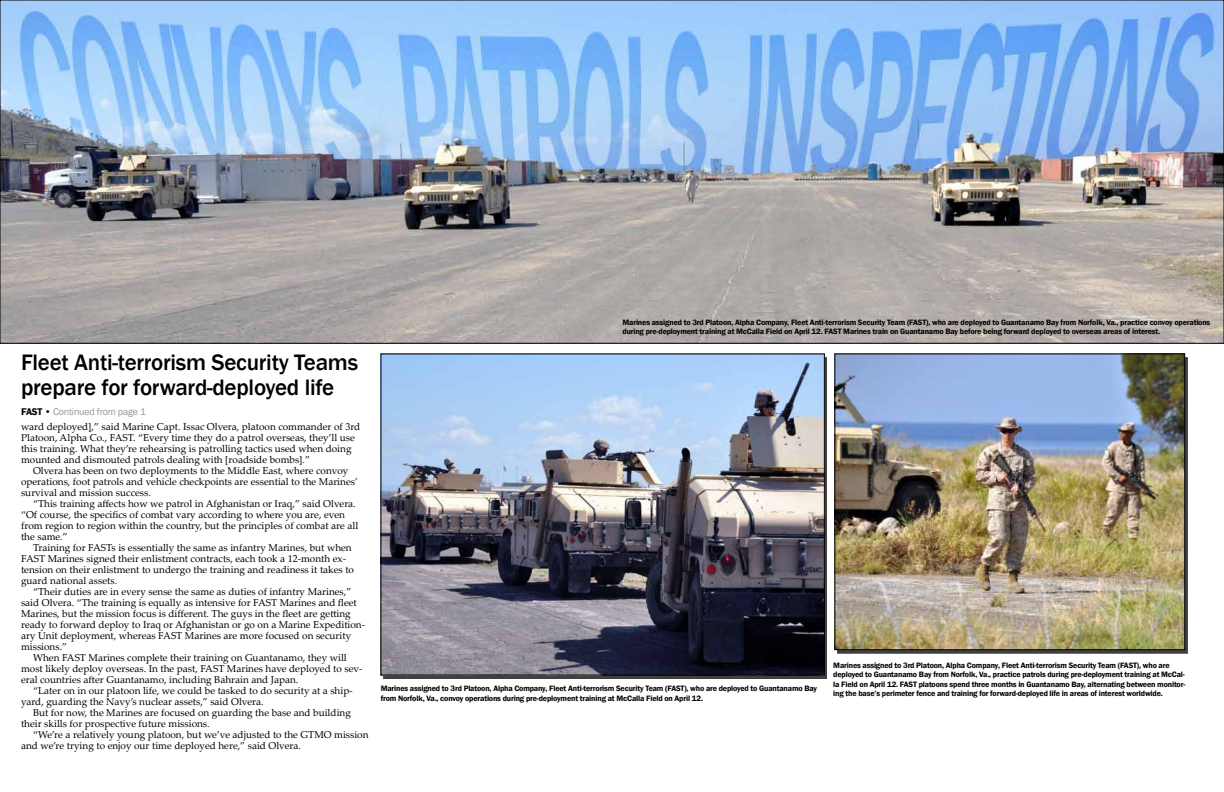
<style>
.page{position:relative;width:1224px;height:792px;background:#fff}
.page>*{position:absolute;margin:0;border:0;box-sizing:border-box;transform-origin:0 0}
.t1{font:500 23px/25px "Franklin Gothic";letter-spacing:-.01em;color:#000}
.t2{font:10px/11px "Palatino Linotype";color:#000}
.t3{font:10px "Franklin Gothic";letter-spacing:-.02em;color:#939598}
.t4{font:600 8px/9.6px "Franklin Gothic";letter-spacing:-.02em;color:#000}
.s1{font-weight:600;color:#000}
</style>
<div class="page">
<img style="left:383px;top:356px;width:440px;height:317px">
<div style="left:381px;top:354px;width:444px;height:321px;border:1px solid #000"></div>
<img style="left:2px;top:2px;width:1220px;height:340px">
<div style="left:837px;top:357px;width:351px;height:297px;background:#000;opacity:.75"></div>
<img style="left:837px;top:356px;width:346px;height:292px">
<div style="left:835px;top:354px;width:350px;height:296px;border:1px solid #000"></div>
<h1 class="t1" style="left:21px;top:350px;width:339px">Fleet Anti-terrorism Security Teams prepare for forward-deployed life</h1>
<p class="t3" style="left:21px;top:405px;width:126px"><span class="s1">FAST •</span> Continued from page 1</p>
<p class="t2" style="left:21px;top:421px;width:341px">ward deployed],” said Marine Capt. Issac Olvera, platoon commander of 3rd Platoon, Alpha Co., FAST. “Every time they do a patrol overseas, they’ll use this training. What they’re rehearsing is patrolling tactics used when doing mounted and dismouted patrols dealing with [roadside bombs].”</p>
<p class="t2" style="left:21px;top:465px;width:338px;text-indent:12px">Olvera has been on two deployments to the Middle East, where convoy operations, foot patrols and vehicle checkpoints are essential to the Marines’ survival and mission success.</p>
<p class="t2" style="left:21px;top:498px;width:339px;text-indent:12px">“This training affects how we patrol in Afghanistan or Iraq,” said Olvera. “Of course, the specifics of combat vary according to where you are, even from region to region within the country, but the principles of combat are all the same.”</p>
<p class="t2" style="left:21px;top:542px;width:335px;text-indent:12px">Training for FASTs is essentially the same as infantry Marines, but when FAST Marines signed their enlistment contracts, each took a 12-month ex&shy;tension on their enlistment to undergo the training and readiness it takes to guard national assets.</p>
<p class="t2" style="left:33px;top:586px;width:320px">“Their duties are in every sense the same as duties of infantry Marines,”</p>
<p class="t2" style="left:21px;top:597px;width:337px">said Olvera. “The training is equally as intensive for FAST Marines and fleet</p>
<p class="t2" style="left:21px;top:608px;width:331px">Marines, but the mission focus is different. The guys in the fleet are getting</p>
<p class="t2" style="left:21px;top:619px;width:346px">ready to forward deploy to Iraq or Afghanistan or go on a Marine Expedition-</p>
<p class="t2" style="left:21px;top:630px;width:332px">ary Unit deployment, whereas FAST Marines are more focused on security</p>
<p class="t2" style="left:21px;top:641px;width:48px">missions.”</p>
<p class="t2" style="left:33px;top:652px;width:315px">When FAST Marines complete their training on Guantanamo, they will</p>
<p class="t2" style="left:21px;top:663px;width:343px">most likely deploy overseas. In the past, FAST Marines have deployed to sev-</p>
<p class="t2" style="left:21px;top:674px;width:279px">eral countries after Guantanamo, including Bahrain and Japan.</p>
<p class="t2" style="left:33px;top:685px;width:321px">“Later on in our platoon life, we could be tasked to do security at a ship-</p>
<p class="t2" style="left:21px;top:696px;width:244px">yard, guarding the Navy’s nuclear assets,” said Olvera.</p>
<p class="t2" style="left:33px;top:707px;width:319px">But for now, the Marines are focused on guarding the base and building</p>
<p class="t2" style="left:21px;top:718px;width:190px">their skills for prospective future missions.</p>
<p class="t2" style="left:33px;top:729px;width:337px">“We’re a relatively young platoon, but we’ve adjusted to the GTMO mission</p>
<p class="t2" style="left:21px;top:740px;width:281px">and we’re trying to enjoy our time deployed here,” said Olvera.</p>
<p class="t4" style="left:623px;top:317px;width:292px">Marines assigned to 3rd Platoon, Alpha Company, Fleet Anti-terrorism Security Team (FAST</p>
<p class="t4" style="left:926px;top:317px;width:286px">), who are deployed to Guantanamo Bay from Norfolk, Va., practice convoy operations</p>
<p class="t4" style="left:623px;top:327px;width:208px">during pre-deployment training at McCalla Field on April 12. FAST</p>
<p class="t4" style="left:843px;top:327px;width:318px">Marines train on Guantanamo Bay before being forward deployed to overseas areas of interest.</p>
<p class="t4" style="left:381px;top:684px;width:292px">Marines assigned to 3rd Platoon, Alpha Company, Fleet Anti-terrorism Security Team (FAST</p>
<p class="t4" style="left:381px;top:684px;width:438px;text-indent:304px">), who are deployed to Guantanamo Bay from Norfolk, Va., convoy operations during pre-deployment training at McCalla Field on April 12.</p>
<p class="t4" style="left:833px;top:660px;width:292px">Marines assigned to 3rd Platoon, Alpha Company, Fleet Anti-terrorism Security Team (FAST</p>
<p class="t4" style="left:833px;top:660px;width:353px;text-indent:304px">), who are deployed to Guantanamo Bay from Norfolk, Va., practice patrols during pre-deployment training at McCal&shy;la Field on April 12. FAST</p>
<p class="t4" style="left:833px;top:679px;width:354px;text-indent:85px">platoons spend three months in Guantanamo Bay, alternating between monitor&shy;ing the base’s perimeter fence and training for forward-deployed life in areas of interest worldwide.</p>
</div>
